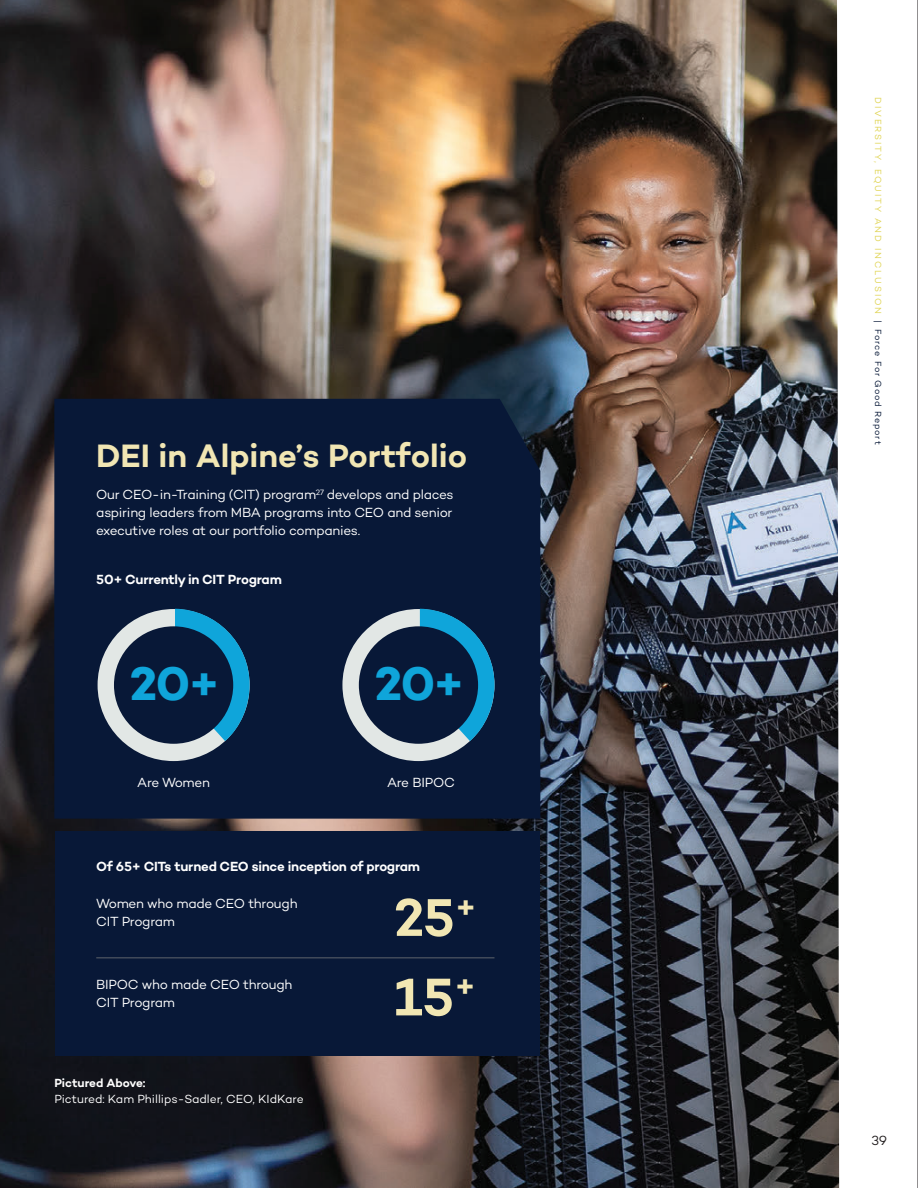
<style>
.page{position:relative;width:918px;height:1188px;background:#fff}
.page>*{position:absolute;margin:0;border:0;box-sizing:border-box;transform-origin:0 0}
.t1{font:600 54px/79.5px "Campton";color:#f1e6b3}
.t2{font:700 48px "Campton";color:#0fa5da}
.t3{font:600 33px "Campton";color:#f1e6b3}
.t4{font:13.5px/18px "Campton";letter-spacing:-.02em;color:#fff}
.t5{font:600 13.5px "Campton";letter-spacing:-.02em;color:#fff}
.t6{font:13.5px "Campton";color:#231f20}
.t7{font:12px "Campton";letter-spacing:-.005em;color:#fff}
.t8{font:600 12px "Campton";color:#fff}
.t9{font:9px "Campton";letter-spacing:.2em;color:#e0d453}
.s1{color:#061736}
</style>
<div class="page">
<img style="left:0;top:0;width:839px;height:1188px">
<div style="left:55px;top:831px;width:485px;height:224px;background:#081837"></div>
<div style="left:54px;top:399px;width:486px;height:420px;background:#081837"></div>
<hr style="left:96px;top:957px;width:398px;height:1px;background:#5e646b">
<hr style="left:917px;top:0;width:1px;height:1188px;background:#231f20">
<div style="left:98px;top:609px;width:152px;height:152px;background:#e2e7e5;border-radius:50%"></div>
<div style="left:342px;top:609px;width:152px;height:152px;background:#e2e7e5;border-radius:50%"></div>
<svg style="left:175px;top:609px;width:75px;height:132px"></svg>
<svg style="left:420px;top:609px;width:74px;height:132px"></svg>
<div style="left:114px;top:626px;width:119px;height:118px;background:#081837;border-radius:50%"></div>
<div style="left:359px;top:626px;width:119px;height:118px;background:#081837;border-radius:50%"></div>
<h3 class="t3" style="left:96px;top:435px;width:372px">DEI in Alpine’s Portfolio</h3>
<p class="t4" style="left:96px;top:485px;width:359px;text-align:justify">Our CEO-in-Training (CIT) program<sup>27</sup> develops and places aspiring leaders from MBA programs into CEO and senior executive roles at our portfolio companies.</p>
<p class="t5" style="left:96px;top:571px;width:187px">50+ Currently in CIT Program</p>
<h2 class="t2" style="left:130px;top:653px;width:92px">20+</h2>
<h2 class="t2" style="left:375px;top:653px;width:92px">20+</h2>
<p class="t4" style="left:137px;top:773px;width:74px">Are Women</p>
<p class="t4" style="left:387px;top:773px;width:69px">Are BIPOC</p>
<p class="t5" style="left:96px;top:857px;width:326px">Of 65+ CITs turned CEO since inception of program</p>
<p class="t4" style="left:96px;top:894px;width:203px">Women who made CEO through<br>CIT Program</p>
<p class="t4" style="left:96px;top:975px;width:198px">BIPOC who made CEO through<br>CIT Program</p>
<p class="t8" style="left:54px;top:1075px;width:93px">Pictured Above:</p>
<p class="t7" style="left:54px;top:1092px;width:251px">Pictured: Kam Phillips-Sadler, CEO, KIdKare</p>
<h1 class="t1" style="left:394px;top:877px;width:84px">25<sup>+<br></sup>15<sup>+</sup></h1>
<p class="t9" style="left:884px;top:97px;width:349px;rotate:90deg">DIVERSITY, EQUITY AND INCLUSION <span class="s1">| Force For Good Report</span></p>
<p class="t6" style="left:871px;top:1132px;width:17px">39</p>
</div>
